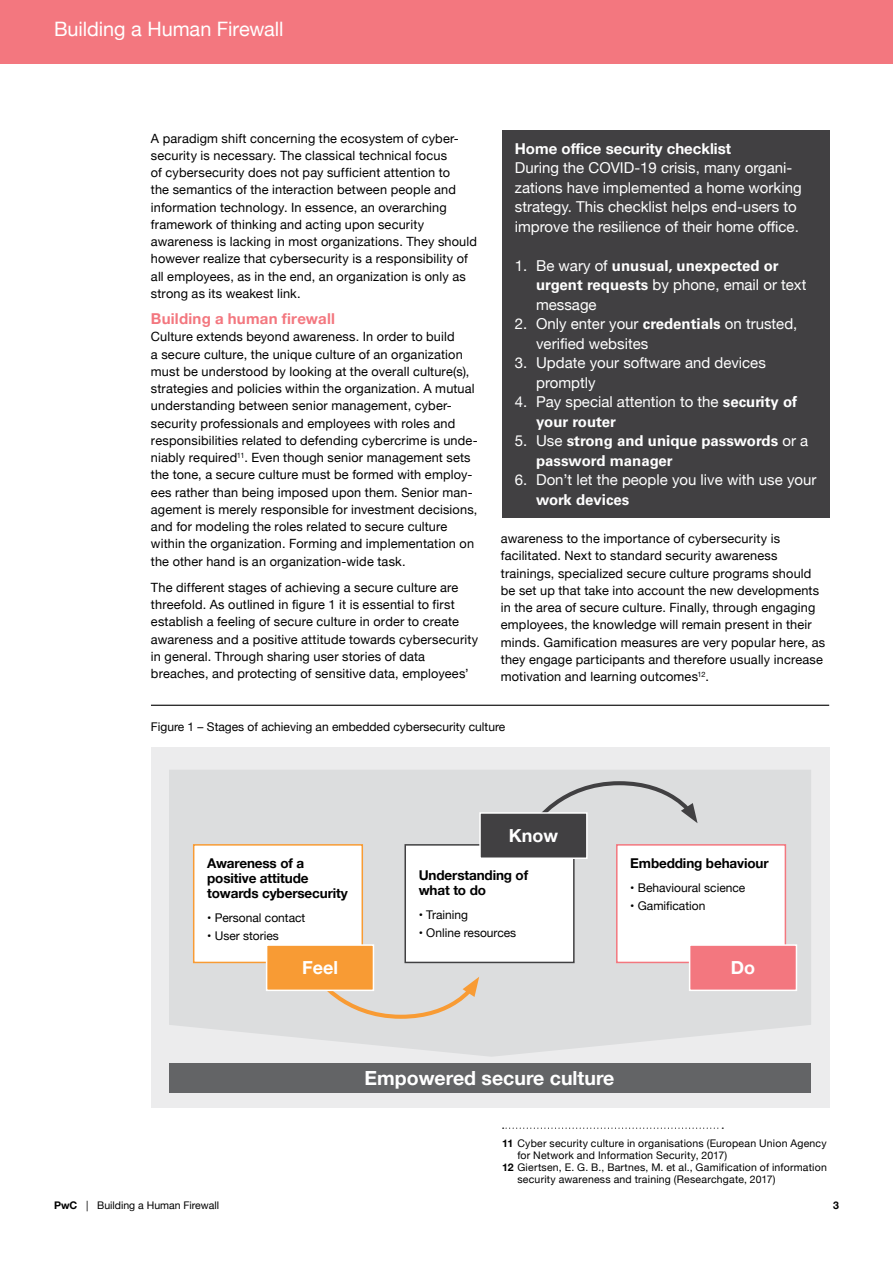
<style>
.page{position:relative;width:893px;height:1263px;background:#fff}
.page>*{position:absolute;margin:0;border:0;box-sizing:border-box;transform-origin:0 0}
.t1{font:19.95px "Helvetica Neue";letter-spacing:-.005em;color:#fff}
.t2{font:700 19.5px "Helvetica Neue LT Pro";color:#fff}
.t3{font:700 18px "Helvetica Neue LT Pro";color:#fff}
.t4{font:15px/19.5px "Helvetica Neue";color:#fff}
.t5{font:700 15px/19.5px "Univers LT Std";color:#fff}
.t6{font:700 15px "Helvetica Neue LT Pro";color:#fff}
.t7{font:700 15px "Helvetica Neue LT Pro";letter-spacing:.015em;color:#f3777f}
.t8{font:700 13.5px/15px "Helvetica Neue LT Pro";letter-spacing:-.01em;color:#000}
.t9{font:12.75px/17.2px "Helvetica Neue";letter-spacing:.015em;color:#000}
.t10{font:12px "Helvetica Neue";color:#000}
.t11{font:10.5px/12px "Helvetica Neue";letter-spacing:.02em;color:#000}
.t12{font:10.5px "Helvetica Neue";color:#000}
.t13{font:700 10.5px "Helvetica Neue LT Pro";color:#000}
.s1{font-family:"Univers LT Std";font-weight:700}
.s2{font-family:"Helvetica Neue";font-weight:400}
.s3{font-family:"Helvetica Neue LT Pro";font-weight:700}
</style>
<div class="page">
<div style="left:502px;top:130px;width:327px;height:388px;background:#414042"></div>
<hr style="left:151px;top:705px;width:678px;height:1px;background:#000">
<svg style="left:503px;top:1127px;width:220px;height:2px"></svg>
<div style="left:0;top:0;width:893px;height:64px;background:#f3777f"></div>
<div style="left:151px;top:747px;width:678px;height:361px;background:#ececed"></div>
<svg style="left:169px;top:770px;width:642px;height:287px;fill:#dcddde"></svg>
<div style="left:194px;top:845px;width:168px;height:117px;background:#fff"></div>
<div style="left:193px;top:844px;width:170px;height:119px;border:2px solid #f89b34"></div>
<svg style="left:313px;top:973px;width:166px;height:48px"></svg>
<div style="left:267px;top:945px;width:106px;height:45px;background:#f89b34"></div>
<div style="left:266px;top:944px;width:108px;height:47px;border:2px solid #fff"></div>
<div style="left:405px;top:845px;width:169px;height:117px;background:#fff"></div>
<div style="left:404px;top:844px;width:171px;height:119px;border:2px solid #414042"></div>
<div style="left:617px;top:845px;width:168px;height:117px;background:#fff"></div>
<div style="left:616px;top:844px;width:170px;height:119px;border:2px solid #f3777f"></div>
<div style="left:169px;top:1063px;width:641px;height:30px;background:#636466"></div>
<svg style="left:531px;top:779px;width:166px;height:48px"></svg>
<div style="left:480px;top:813px;width:107px;height:45px;background:#414042"></div>
<div style="left:479px;top:812px;width:109px;height:47px;border:2px solid #fff"></div>
<div style="left:690px;top:945px;width:106px;height:45px;background:#f3777f"></div>
<div style="left:689px;top:944px;width:108px;height:47px;border:2px solid #fff"></div>
<p class="t1" style="left:54px;top:14px;width:231px">Building a Human Firewall</p>
<p class="t9" style="left:151px;top:130px;width:328px">A paradigm shift concerning the ecosystem of cyber&shy;security is necessary. The classical technical focus<br>of cybersecurity does not pay sufficient attention to<br>the semantics of the interaction between people and information technology. In essence, an overarching framework of thinking and acting upon security awareness is lacking in most organizations. They should however realize that cybersecurity is a responsibility of all employees, as in the end, an organization is only as strong as its weakest link.</p>
<p class="t7" style="left:151px;top:309px;width:186px">Building a human firewall</p>
<p class="t9" style="left:151px;top:329px;width:328px">Culture extends beyond awareness. In order to build<br>a secure culture, the unique culture of an organization must be understood by looking at the overall culture(s), strategies and policies within the organization. A mutual understanding between senior management, cyber&shy;security professionals and employees with roles and responsibilities related to defending cybercrime is unde&shy;niably required<sup>11</sup>. Even though senior management sets the tone, a secure culture must be formed with employ&shy;ees rather than being imposed upon them. Senior man&shy;agement is merely responsible for investment decisions, and for modeling the roles related to secure culture within the organization. Forming and implementation on the other hand is an organization-wide task.</p>
<p class="t9" style="left:151px;top:579px;width:329px">The different stages of achieving a secure culture are threefold. As outlined in figure 1 it is essential to first establish a feeling of secure culture in order to create awareness and a positive attitude towards cybersecurity in general. Through sharing user stories of data breaches, and protecting of sensitive data, employees’</p>
<p class="t6" style="left:515px;top:139px;width:218px">Home office security checklist</p>
<p class="t4" style="left:515px;top:159px;width:288px">During the COVID-19 crisis, many organi&shy;zations have implemented a home working strategy. This checklist helps end-users to improve the resilience of their home office.</p>
<p class="t4" style="left:536px;top:257px;width:272px;text-indent:-21px">1. Be wary of <span class="s1">unusual, unexpected or urgent requests</span> by phone, email or text message</p>
<p class="t4" style="left:536px;top:315px;width:263px;text-indent:-21px">2. Only enter your <span class="s1">credentials</span> on trusted, verified websites</p>
<p class="t4" style="left:536px;top:354px;width:231px;text-indent:-21px">3. Update your software and devices promptly</p>
<p class="t4" style="left:536px;top:393px;width:263px;text-indent:-21px">4. Pay special attention to the <span class="s1">security of your router</span></p>
<p class="t5" style="left:536px;top:431px;width:274px;text-indent:-21px"><span class="s2">5. Use</span> strong and unique passwords <span class="s2">or a </span>password manager</p>
<p class="t4" style="left:536px;top:471px;width:282px;text-indent:-21px">6. Don’t let the people you live with use your <span class="s1">work devices</span></p>
<p class="t9" style="left:501px;top:531px;width:326px">awareness to the importance of cybersecurity is facilitated. Next to standard security awareness trainings, specialized secure culture programs should be set up that take into account the new developments in the area of secure culture. Finally, through engaging employees, the knowledge will remain present in their minds. Gamification measures are very popular here, as they engage participants and therefore usually increase motivation and learning outcomes<sup>12</sup>.</p>
<p class="t10" style="left:151px;top:718px;width:356px">Figure 1 – Stages of achieving an embedded cybersecurity culture</p>
<p class="t8" style="left:207px;top:855px;width:142px">Awareness of a positive attitude towards cybersecurity</p>
<p class="t10" style="left:207px;top:909px;width:100px">• Personal contact</p>
<p class="t10" style="left:207px;top:927px;width:73px">• User stories</p>
<p class="t3" style="left:302px;top:956px;width:37px">Feel</p>
<p class="t3" style="left:509px;top:824px;width:51px">Know</p>
<p class="t8" style="left:419px;top:867px;width:111px">Understanding of what to do</p>
<p class="t10" style="left:419px;top:906px;width:51px">• Training</p>
<p class="t10" style="left:419px;top:924px;width:99px">• Online resources</p>
<p class="t8" style="left:630px;top:855px;width:140px">Embedding behaviour</p>
<p class="t10" style="left:630px;top:879px;width:117px">• Behavioural science</p>
<p class="t10" style="left:630px;top:897px;width:77px">• Gamification</p>
<p class="t3" style="left:731px;top:956px;width:26px">Do</p>
<p class="t2" style="left:365px;top:1066px;width:251px">Empowered secure culture</p>
<p class="t11" style="left:517px;top:1138px;width:311px;text-indent:-15px"><span class="s3">11</span> Cyber security culture in organisations (European Union Agency for Network and Information Security, 2017)</p>
<p class="t11" style="left:517px;top:1162px;width:311px;text-indent:-15px"><span class="s3">12</span> Giertsen, E. G. B., Bartnes, M. et al., Gamification of information security awareness and training (Researchgate, 2017)</p>
<p class="t12" style="left:54px;top:1198px;width:167px"><span class="s3">PwC</span> | Building a Human Firewall</p>
<p class="t13" style="left:833px;top:1199px;width:7px">3</p>
</div>
